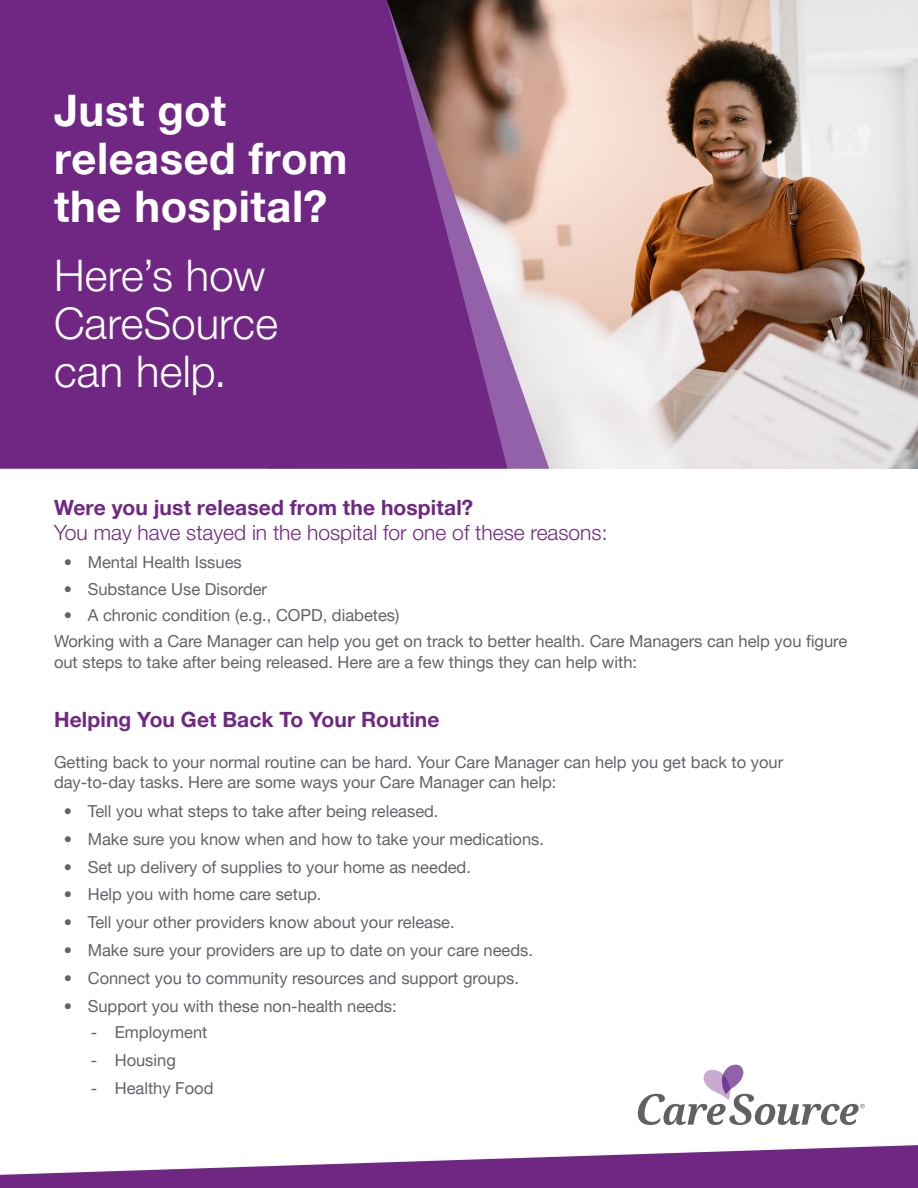
<style>
.page{position:relative;width:918px;height:1188px;background:#fff}
.page>*{position:absolute;margin:0;border:0;box-sizing:border-box;transform-origin:0 0}
.t1{font:700 43.5px/48px "Helvetica Neue LT Pro";letter-spacing:.01em;color:#fff}
.t2{font:300 43.5px/48px "Helvetica Neue LT Pro";letter-spacing:.005em;color:#fff}
.t3{font:700 21px "Helvetica Neue LT Pro";letter-spacing:.005em;color:#702784}
.t4{font:300 21px "Helvetica Neue LT Pro";color:#702784}
.t5{font:16.5px/21px "Helvetica Neue LT Pro";color:#626368}
.s1{font-size:45px}
</style>
<div class="page">
<img style="left:549px;top:0;width:369px;height:469px">
<svg style="left:508px;top:0;width:41px;height:469px;background:#c9aeaf"></svg>
<svg style="left:0;top:0;width:508px;height:469px;background:#732f82"></svg>
<svg style="left:638px;top:1064px;width:227px;height:61px"></svg>
<svg style="left:0;top:1145px;width:918px;height:43px"></svg>
<h1 class="t1" style="left:54px;top:86px;width:295px">Just got released from the hospital?</h1>
<h2 class="t2" style="left:54px;top:251px;width:225px">Here’s how<br>CareSource can help<span class="s1">.</span></h2>
<h3 class="t3" style="left:54px;top:495px;width:421px">Were you just released from the hospital?</h3>
<h4 class="t4" style="left:54px;top:520px;width:555px">You may have stayed in the hospital for one of these reasons:</h4>
<p class="t5" style="left:64px;top:551px;width:180px">• Mental Health Issues</p>
<p class="t5" style="left:64px;top:578px;width:205px">• Substance Use Disorder</p>
<p class="t5" style="left:64px;top:604px;width:337px">• A chronic condition (e.g., COPD, diabetes)</p>
<p class="t5" style="left:54px;top:631px;width:795px">Working with a Care Manager can help you get on track to better health. Care Managers can help you figure out steps to take after being released. Here are a few things they can help with:</p>
<h3 class="t3" style="left:54px;top:706px;width:387px">Helping You Get Back To Your Routine</h3>
<p class="t5" style="left:54px;top:752px;width:731px;line-height:19.5px">Getting back to your normal routine can be hard. Your Care Manager can help you get back to your day-to-day tasks. Here are some ways your Care Manager can help:</p>
<p class="t5" style="left:64px;top:800px;width:376px">• Tell you what steps to take after being released.</p>
<p class="t5" style="left:64px;top:828px;width:482px">• Make sure you know when and how to take your medications.</p>
<p class="t5" style="left:64px;top:856px;width:409px">• Set up delivery of supplies to your home as needed.</p>
<p class="t5" style="left:64px;top:884px;width:259px">• Help you with home care setup.</p>
<p class="t5" style="left:64px;top:912px;width:393px">• Tell your other providers know about your release.</p>
<p class="t5" style="left:64px;top:940px;width:471px">• Make sure your providers are up to date on your care needs.</p>
<p class="t5" style="left:64px;top:967px;width:457px">• Connect you to community resources and support groups.</p>
<p class="t5" style="left:64px;top:995px;width:335px">• Support you with these non-health needs:</p>
<p class="t5" style="left:91px;top:1022px;width:118px">- Employment</p>
<p class="t5" style="left:91px;top:1050px;width:87px">- Housing</p>
<p class="t5" style="left:91px;top:1078px;width:124px">- Healthy Food</p>
</div>
